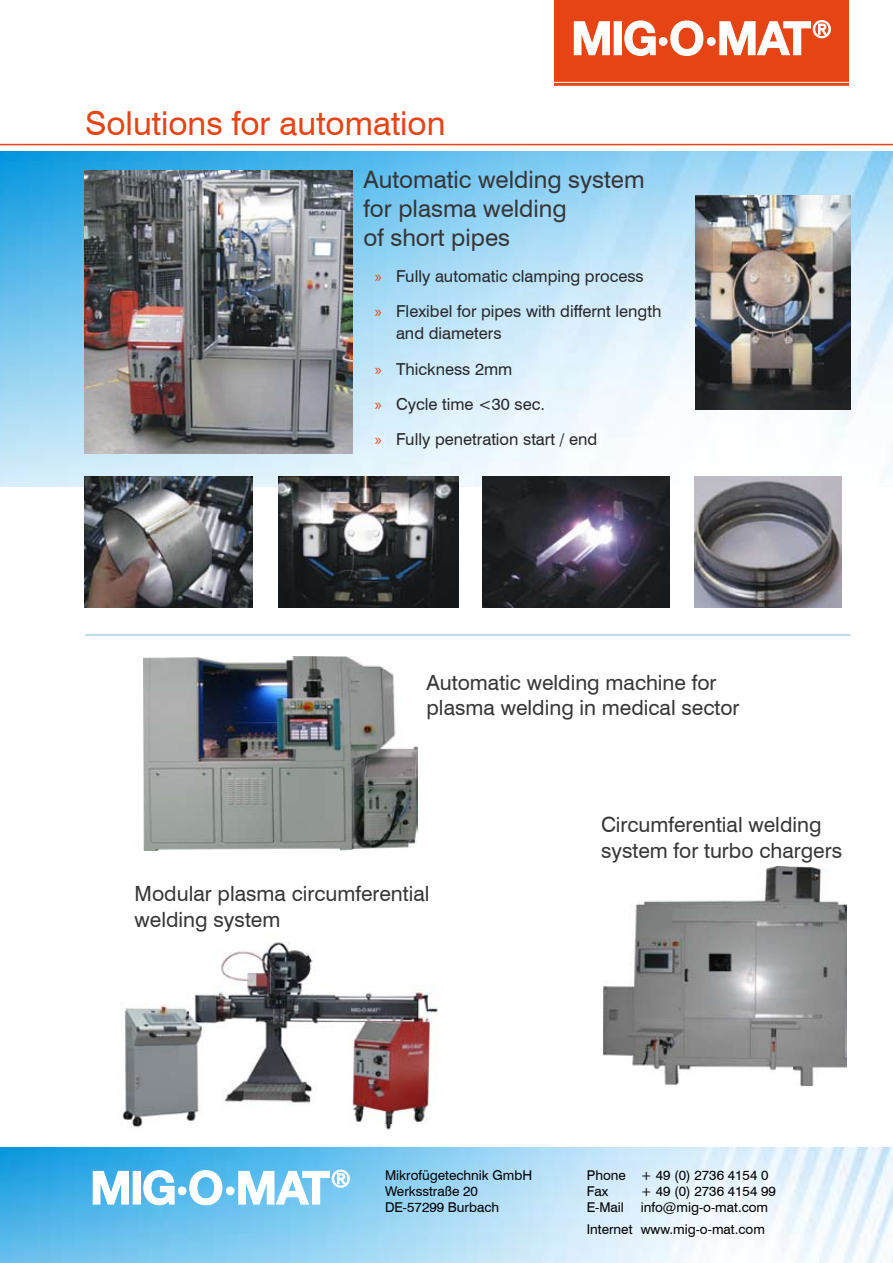
<style>
.page{position:relative;width:893px;height:1263px;background:#fff}
.page>*{position:absolute;margin:0;border:0;box-sizing:border-box;transform-origin:0 0}
.t1{font:33px "Swiss 721 BT";color:#e64415}
.t2{font:24px/28.8px "Swiss 721 BT";color:#373638}
.t3{font:21px/25.2px "Swiss 721 BT";color:#373638}
.t4{font:16.5px/35.2px "Swiss 721 BT";color:#28282a}
.t5{font:16.5px/35.2px "Myriad Pro";color:#e6421f}
.t6{font:13.5px/16.2px "Swiss 721 BT";color:#000}
</style>
<div class="page">
<img style="left:0;top:1147px;width:893px;height:116px">
<img style="left:0;top:152px;width:893px;height:334px">
<hr style="left:0;top:144px;width:893px;height:1px;background:#e64619">
<svg style="left:555px;top:0;width:294px;height:86px"></svg>
<img style="left:84px;top:170px;width:268px;height:284px">
<img style="left:695px;top:196px;width:155px;height:214px">
<img style="left:84px;top:476px;width:169px;height:131px">
<img style="left:695px;top:477px;width:146px;height:130px">
<img style="left:278px;top:476px;width:180px;height:131px">
<img style="left:482px;top:476px;width:187px;height:131px">
<img style="left:144px;top:656px;width:273px;height:194px">
<img style="left:604px;top:866px;width:243px;height:219px">
<img style="left:122px;top:942px;width:316px;height:188px">
<hr style="left:85px;top:634px;width:765px;height:2px;background:#a8cfe6">
<svg style="left:93px;top:1171px;width:36px;height:33px"></svg>
<div style="left:133px;top:1171px;width:7px;height:33px;background:#fff"></div>
<svg style="left:143px;top:1170px;width:207px;height:35px"></svg>
<h1 class="t1" style="left:85px;top:103px;width:362px">Solutions for automation</h1>
<p class="t2" style="left:364px;top:165px;width:283px">Automatic welding system for plasma welding<br>of short pipes</p>
<p class="t4" style="left:396px;top:258px;width:267px">Fully automatic clamping process<br>Flexibel for pipes with differnt length</p>
<p class="t4" style="left:396px;top:316px;width:203px">and diameters<br>Thickness 2mm<br>Cycle time &lt;30 sec.<br>Fully penetration start / end</p>
<p class="t5" style="left:375px;top:258px;width:8px">» »</p>
<p class="t5" style="left:375px;top:351px;width:8px;text-align:justify">» » »</p>
<p class="t3" style="left:426px;top:670px;width:315px">Automatic welding machine for plasma welding in medical sector</p>
<p class="t3" style="left:135px;top:881px;width:296px">Modular plasma circumferential welding system</p>
<p class="t3" style="left:601px;top:812px;width:243px">Circumferential welding system for turbo chargers</p>
<p class="t6" style="left:385px;top:1167px;width:149px">Mikrofügetechnik GmbH<br>Werksstraße 20<br>DE-57299 Burbach</p>
<p class="t6" style="left:587px;top:1167px;width:183px">Phone + 49 (0) 2736 4154 0<br>Fax</p>
<p class="t6" style="left:587px;top:1183px;width:191px;text-indent:54px">+ 49 (0) 2736 4154 99<br>E-Mail info@mig-o-mat.com</p>
<p class="t6" style="left:587px;top:1221px;width:180px">Internet www.mig-o-mat.com</p>
</div>
